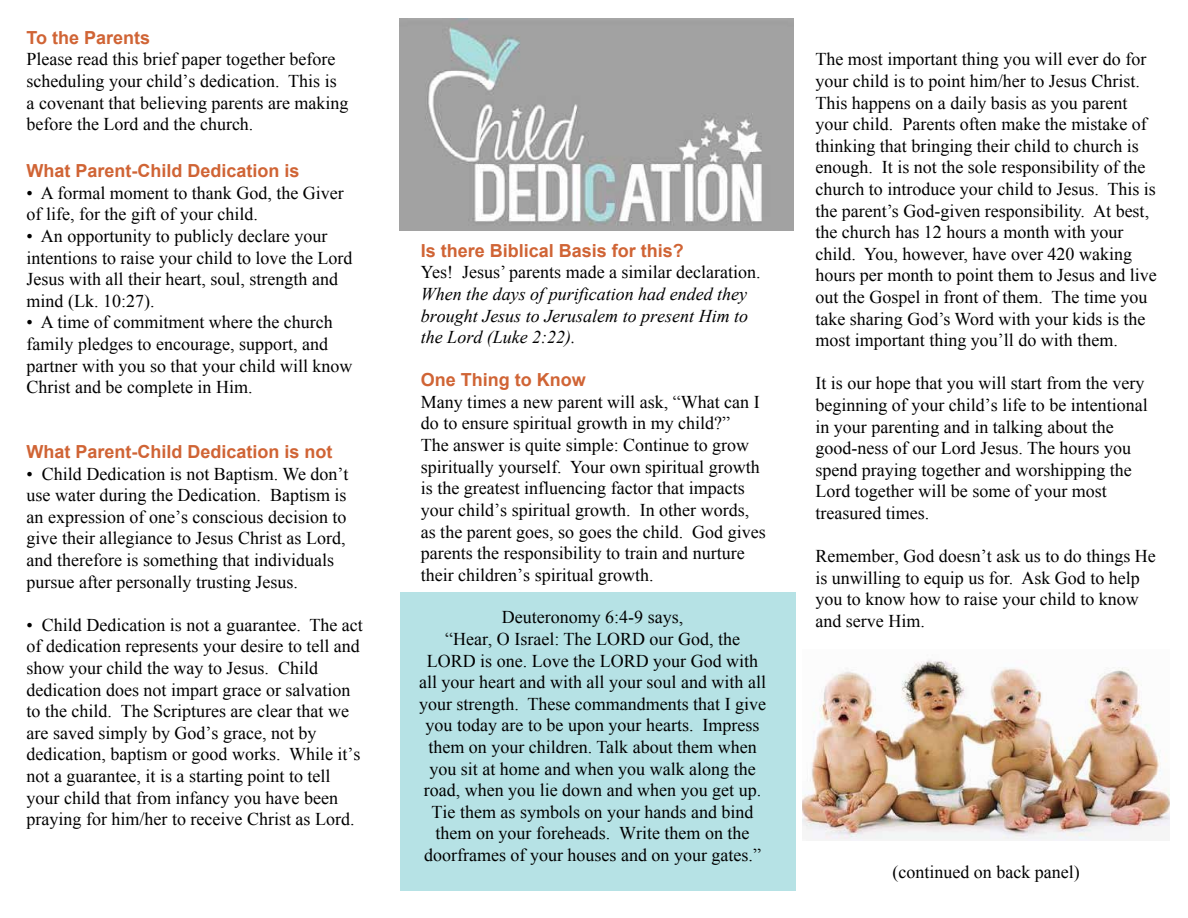
<style>
.page{position:relative;width:1188px;height:918px;background:#fff}
.page>*{position:absolute;margin:0;border:0;box-sizing:border-box;transform-origin:0 0}
.t1{font:18px/21.6px "Times New Roman";color:#000}
.t2{font:700 18px "Arial";color:#d06435}
.t3{font:italic 18px/21.6px "Times New Roman";color:#000;text-align:justify}
</style>
<div class="page">
<div style="left:400px;top:593px;width:396px;height:298px;background:#b6e2e5"></div>
<img style="left:802px;top:659px;width:368px;height:182px">
<img style="left:399px;top:18px;width:394px;height:213px">
<p class="t2" style="left:27px;top:26px;width:125px">To the Parents</p>
<p class="t1" style="left:27px;top:48px;width:323px">Please read this brief paper together before scheduling your child’s dedication. This is a covenant that believing parents are making before the Lord and the church.</p>
<p class="t2" style="left:27px;top:159px;width:275px">What Parent-Child Dedication is</p>
<p class="t1" style="left:27px;top:182px;width:319px">• A formal moment to thank God, the Giver of life, for the gift of your child.</p>
<p class="t1" style="left:27px;top:225px;width:327px">• An opportunity to publicly declare your intentions to raise your child to love the Lord Jesus with all their heart, soul, strength and mind (Lk. 10:27).</p>
<p class="t1" style="left:27px;top:311px;width:327px">• A time of commitment where the church family pledges to encourage, support, and partner with you so that your child will know Christ and be complete in Him.</p>
<p class="t2" style="left:27px;top:440px;width:308px">What Parent-Child Dedication is not</p>
<p class="t1" style="left:27px;top:462px;width:323px">• Child Dedication is not Baptism. We don’t use water during the Dedication. Baptism is an expression of one’s conscious decision to give their allegiance to Jesus Christ as Lord, and therefore is something that individuals pursue after personally trusting Jesus.</p>
<p class="t1" style="left:27px;top:614px;width:338px">• Child Dedication is not a guarantee. The act of dedication represents your desire to tell and show your child the way to Jesus. Child dedication does not impart grace or salvation to the child. The Scriptures are clear that we are saved simply by God’s grace, not by dedication, baptism or good works. While it’s not a guarantee, it is a starting point to tell your child that from infancy you have been praying for him/her to receive Christ as Lord.</p>
<p class="t2" style="left:421px;top:239px;width:265px">Is there Biblical Basis for this?</p>
<p class="t1" style="left:421px;top:261px;width:341px">Yes! Jesus’ parents made a similar declaration.</p>
<p class="t3" style="left:421px;top:283px;width:329px">When the days of purification had ended they brought Jesus to Jerusalem to present Him to the Lord (Luke 2:22).</p>
<p class="t2" style="left:421px;top:368px;width:167px">One Thing to Know</p>
<p class="t1" style="left:421px;top:391px;width:346px">Many times a new parent will ask, “What can I do to ensure spiritual growth in my child?”<br>The answer is quite simple: Continue to grow spiritually yourself. Your own spiritual growth is the greatest influencing factor that impacts your child’s spiritual growth. In other words, as the parent goes, so goes the child. God gives parents the responsibility to train and nurture their children’s spiritual growth.</p>
<p class="t1" style="left:419px;top:606px;width:349px;text-align:center">Deuteronomy 6:4-9 says,<br>“Hear, O Israel: The LORD our God, the LORD is one. Love the LORD your God with all your heart and with all your soul and with all your strength. These commandments that I give you today are to be upon your hearts. Impress them on your children. Talk about them when you sit at home and when you walk along the road, when you lie down and when you get up.<br>Tie them as symbols on your hands and bind them on your foreheads. Write them on the doorframes of your houses and on your gates.”</p>
<p class="t1" style="left:815px;top:48px;width:343px">The most important thing you will ever do for your child is to point him/her to Jesus Christ.<br>This happens on a daily basis as you parent your child. Parents often make the mistake of thinking that bringing their child to church is enough. It is not the sole responsibility of the church to introduce your child to Jesus. This is the parent’s God-given responsibility. At best, the church has 12 hours a month with your child. You, however, have over 420 waking hours per month to point them to Jesus and live out the Gospel in front of them. The time you take sharing God’s Word with your kids is the most important thing you’ll do with them.</p>
<p class="t1" style="left:815px;top:372px;width:334px">It is our hope that you will start from the very beginning of your child’s life to be intentional in your parenting and in talking about the good-ness of our Lord Jesus. The hours you spend praying together and worshipping the Lord together will be some of your most treasured times.</p>
<p class="t1" style="left:815px;top:545px;width:342px">Remember, God doesn’t ask us to do things He is unwilling to equip us for. Ask God to help you to know how to raise your child to know and serve Him.</p>
<p class="t1" style="left:892px;top:860px;width:189px">(continued on back panel)</p>
</div>
